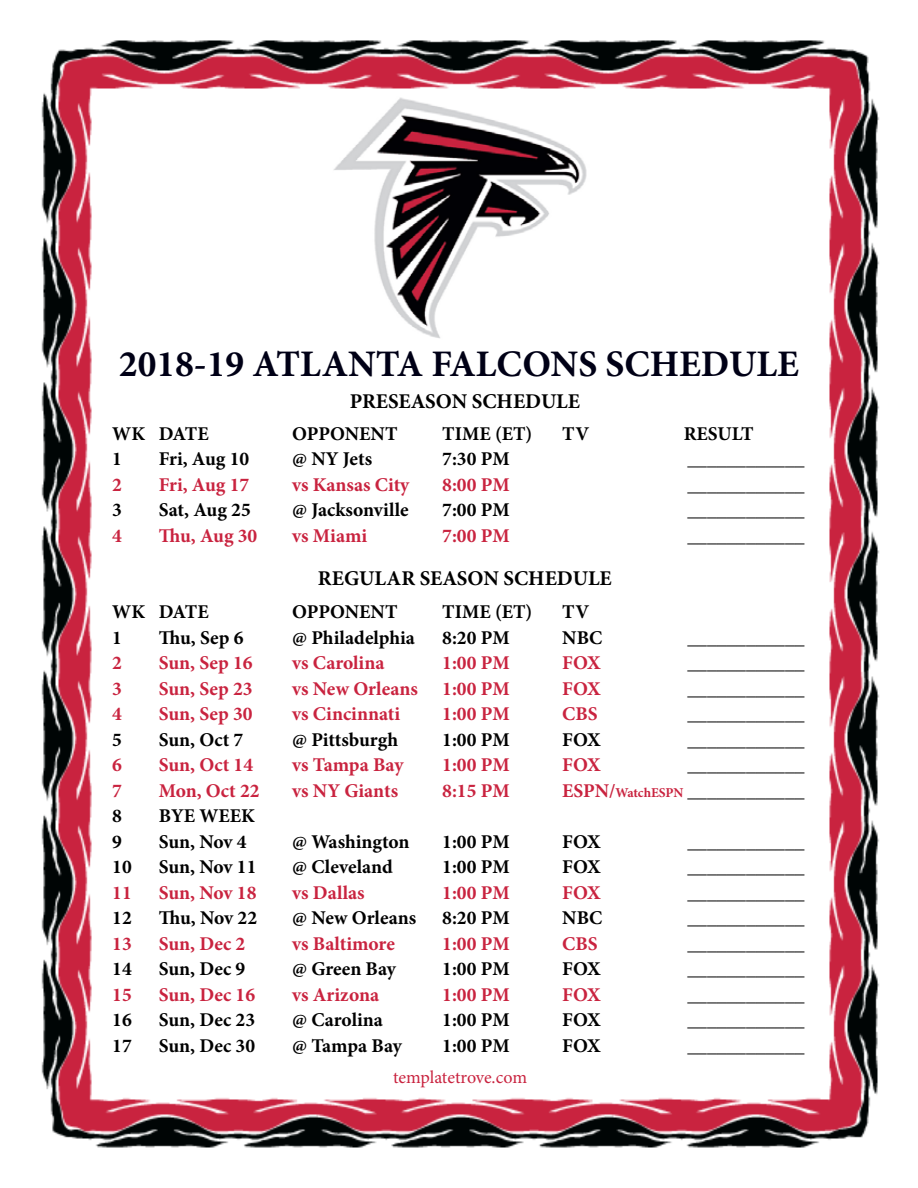
<style>
.page{position:relative;width:918px;height:1188px;background:#fff}
.page>*{position:absolute;margin:0;border:0;box-sizing:border-box;transform-origin:0 0}
.t1{font:700 37.5px "Minion Pro";color:#000016}
.t2{font:700 21px "Minion Pro";color:#000}
.t3{font:700 19.5px "Minion Pro";color:#000}
.t4{font:700 19.5px "Minion Pro";color:#c9233f}
.t5{font:18px "Minion Pro";letter-spacing:-.005em;color:#c9233f}
.s1{color:#c9233f}
.s2{font-size:13.5px;color:#c9233f}
</style>
<div class="page">
<img style="left:41px;top:40px;width:839px;height:1108px">
<img style="left:329px;top:94px;width:261px;height:245px">
<h1 class="t1" style="left:119px;top:337px;width:681px">2018-19 ATLANTA FALCONS SCHEDULE</h1>
<p class="t2" style="left:350px;top:387px;width:232px">PRESEASON SCHEDULE</p>
<p class="t3" style="left:112px;top:420px;width:98px">WK DATE</p>
<p class="t3" style="left:292px;top:420px;width:107px">OPPONENT</p>
<p class="t3" style="left:442px;top:420px;width:92px">TIME (ET)</p>
<p class="t3" style="left:562px;top:420px;width:28px">TV</p>
<p class="t3" style="left:684px;top:420px;width:71px">RESULT</p>
<p class="t3" style="left:112px;top:445px;width:11px">1</p>
<p class="t3" style="left:159px;top:445px;width:92px">Fri, Aug 10</p>
<p class="t3" style="left:292px;top:445px;width:81px">@ NY Jets</p>
<p class="t3" style="left:442px;top:445px;width:69px">7:30 PM</p>
<p class="t3" style="left:688px;top:445px;width:118px">____________</p>
<p class="t4" style="left:112px;top:471px;width:11px">2</p>
<p class="t4" style="left:159px;top:471px;width:92px">Fri, Aug 17</p>
<p class="t4" style="left:292px;top:471px;width:119px">vs Kansas City</p>
<p class="t4" style="left:442px;top:471px;width:69px">8:00 PM</p>
<p class="t3" style="left:688px;top:471px;width:118px">____________</p>
<p class="t3" style="left:112px;top:496px;width:11px">3</p>
<p class="t3" style="left:159px;top:496px;width:94px">Sat, Aug 25</p>
<p class="t3" style="left:292px;top:496px;width:118px">@ Jacksonville</p>
<p class="t3" style="left:442px;top:496px;width:69px">7:00 PM</p>
<p class="t3" style="left:688px;top:496px;width:118px">____________</p>
<p class="t4" style="left:112px;top:522px;width:11px">4</p>
<p class="t4" style="left:159px;top:522px;width:100px">Thu, Aug 30</p>
<p class="t4" style="left:292px;top:522px;width:77px">vs Miami</p>
<p class="t4" style="left:442px;top:522px;width:69px">7:00 PM</p>
<p class="t3" style="left:688px;top:522px;width:118px">____________</p>
<p class="t2" style="left:318px;top:564px;width:295px">REGULAR SEASON SCHEDULE</p>
<p class="t3" style="left:112px;top:598px;width:98px">WK DATE</p>
<p class="t3" style="left:292px;top:598px;width:107px">OPPONENT</p>
<p class="t3" style="left:442px;top:598px;width:92px">TIME (ET)</p>
<p class="t3" style="left:562px;top:598px;width:28px">TV</p>
<p class="t3" style="left:112px;top:624px;width:11px">1</p>
<p class="t3" style="left:159px;top:624px;width:86px">Thu, Sep 6</p>
<p class="t3" style="left:292px;top:624px;width:124px">@ Philadelphia</p>
<p class="t3" style="left:442px;top:624px;width:69px">8:20 PM</p>
<p class="t3" style="left:562px;top:624px;width:42px">NBC</p>
<p class="t3" style="left:688px;top:624px;width:118px">____________</p>
<p class="t4" style="left:112px;top:649px;width:11px">2</p>
<p class="t4" style="left:159px;top:649px;width:95px">Sun, Sep 16</p>
<p class="t4" style="left:292px;top:649px;width:94px">vs Carolina</p>
<p class="t4" style="left:442px;top:649px;width:69px">1:00 PM</p>
<p class="t4" style="left:562px;top:649px;width:40px">FOX</p>
<p class="t3" style="left:688px;top:649px;width:118px">____________</p>
<p class="t4" style="left:112px;top:675px;width:11px">3</p>
<p class="t4" style="left:159px;top:675px;width:95px">Sun, Sep 23</p>
<p class="t4" style="left:292px;top:675px;width:127px">vs New Orleans</p>
<p class="t4" style="left:442px;top:675px;width:69px">1:00 PM</p>
<p class="t4" style="left:562px;top:675px;width:40px">FOX</p>
<p class="t3" style="left:688px;top:675px;width:118px">____________</p>
<p class="t4" style="left:112px;top:700px;width:11px">4</p>
<p class="t4" style="left:159px;top:700px;width:95px">Sun, Sep 30</p>
<p class="t4" style="left:292px;top:700px;width:109px">vs Cincinnati</p>
<p class="t4" style="left:442px;top:700px;width:69px">1:00 PM</p>
<p class="t4" style="left:562px;top:700px;width:37px">CBS</p>
<p class="t3" style="left:688px;top:700px;width:118px">____________</p>
<p class="t3" style="left:112px;top:726px;width:11px">5</p>
<p class="t3" style="left:159px;top:726px;width:86px">Sun, Oct 7</p>
<p class="t3" style="left:292px;top:726px;width:108px">@ Pittsburgh</p>
<p class="t3" style="left:442px;top:726px;width:69px">1:00 PM</p>
<p class="t3" style="left:562px;top:726px;width:40px">FOX</p>
<p class="t3" style="left:688px;top:726px;width:118px">____________</p>
<p class="t4" style="left:112px;top:751px;width:11px">6</p>
<p class="t4" style="left:159px;top:751px;width:96px">Sun, Oct 14</p>
<p class="t4" style="left:292px;top:751px;width:113px">vs Tampa Bay</p>
<p class="t4" style="left:442px;top:751px;width:69px">1:00 PM</p>
<p class="t4" style="left:562px;top:751px;width:40px">FOX</p>
<p class="t3" style="left:688px;top:751px;width:118px">____________</p>
<p class="t4" style="left:112px;top:777px;width:11px">7</p>
<p class="t4" style="left:159px;top:777px;width:102px">Mon, Oct 22</p>
<p class="t4" style="left:292px;top:777px;width:107px">vs NY Giants</p>
<p class="t4" style="left:442px;top:777px;width:69px">8:15 PM</p>
<p class="t3" style="left:562px;top:777px;width:244px"><span class="s1">ESPN/</span><span class="s2">WatchESPN</span> ____________</p>
<p class="t3" style="left:112px;top:802px;width:11px">8</p>
<p class="t3" style="left:159px;top:802px;width:98px">BYE WEEK</p>
<p class="t3" style="left:112px;top:828px;width:11px">9</p>
<p class="t3" style="left:159px;top:828px;width:89px">Sun, Nov 4</p>
<p class="t3" style="left:292px;top:828px;width:119px">@ Washington</p>
<p class="t3" style="left:442px;top:828px;width:69px">1:00 PM</p>
<p class="t3" style="left:562px;top:828px;width:40px">FOX</p>
<p class="t3" style="left:688px;top:828px;width:118px">____________</p>
<p class="t3" style="left:112px;top:853px;width:21px">10</p>
<p class="t3" style="left:159px;top:853px;width:99px">Sun, Nov 11</p>
<p class="t3" style="left:292px;top:853px;width:102px">@ Cleveland</p>
<p class="t3" style="left:442px;top:853px;width:69px">1:00 PM</p>
<p class="t3" style="left:562px;top:853px;width:40px">FOX</p>
<p class="t3" style="left:688px;top:853px;width:118px">____________</p>
<p class="t4" style="left:112px;top:879px;width:21px">11</p>
<p class="t4" style="left:159px;top:879px;width:99px">Sun, Nov 18</p>
<p class="t4" style="left:292px;top:879px;width:74px">vs Dallas</p>
<p class="t4" style="left:442px;top:879px;width:69px">1:00 PM</p>
<p class="t4" style="left:562px;top:879px;width:40px">FOX</p>
<p class="t3" style="left:688px;top:879px;width:118px">____________</p>
<p class="t3" style="left:112px;top:904px;width:21px">12</p>
<p class="t3" style="left:159px;top:904px;width:100px">Thu, Nov 22</p>
<p class="t3" style="left:292px;top:904px;width:126px">@ New Orleans</p>
<p class="t3" style="left:442px;top:904px;width:69px">8:20 PM</p>
<p class="t3" style="left:562px;top:904px;width:42px">NBC</p>
<p class="t3" style="left:688px;top:904px;width:118px">____________</p>
<p class="t4" style="left:112px;top:930px;width:21px">13</p>
<p class="t4" style="left:159px;top:930px;width:88px">Sun, Dec 2</p>
<p class="t4" style="left:292px;top:930px;width:104px">vs Baltimore</p>
<p class="t4" style="left:442px;top:930px;width:69px">1:00 PM</p>
<p class="t4" style="left:562px;top:930px;width:37px">CBS</p>
<p class="t3" style="left:688px;top:930px;width:118px">____________</p>
<p class="t3" style="left:112px;top:955px;width:21px">14</p>
<p class="t3" style="left:159px;top:955px;width:88px">Sun, Dec 9</p>
<p class="t3" style="left:292px;top:955px;width:105px">@ Green Bay</p>
<p class="t3" style="left:442px;top:955px;width:69px">1:00 PM</p>
<p class="t3" style="left:562px;top:955px;width:40px">FOX</p>
<p class="t3" style="left:688px;top:955px;width:118px">____________</p>
<p class="t4" style="left:112px;top:981px;width:21px">15</p>
<p class="t4" style="left:159px;top:981px;width:98px">Sun, Dec 16</p>
<p class="t4" style="left:292px;top:981px;width:89px">vs Arizona</p>
<p class="t4" style="left:442px;top:981px;width:69px">1:00 PM</p>
<p class="t4" style="left:562px;top:981px;width:40px">FOX</p>
<p class="t3" style="left:688px;top:981px;width:118px">____________</p>
<p class="t3" style="left:112px;top:1006px;width:21px">16</p>
<p class="t3" style="left:159px;top:1006px;width:98px">Sun, Dec 23</p>
<p class="t3" style="left:292px;top:1006px;width:92px">@ Carolina</p>
<p class="t3" style="left:442px;top:1006px;width:69px">1:00 PM</p>
<p class="t3" style="left:562px;top:1006px;width:40px">FOX</p>
<p class="t3" style="left:688px;top:1006px;width:118px">____________</p>
<p class="t3" style="left:112px;top:1032px;width:21px">17</p>
<p class="t3" style="left:159px;top:1032px;width:98px">Sun, Dec 30</p>
<p class="t3" style="left:292px;top:1032px;width:111px">@ Tampa Bay</p>
<p class="t3" style="left:442px;top:1032px;width:69px">1:00 PM</p>
<p class="t3" style="left:562px;top:1032px;width:40px">FOX</p>
<p class="t3" style="left:688px;top:1032px;width:118px">____________</p>
<p class="t5" style="left:393px;top:1065px;width:136px">templatetrove.com</p>
</div>
